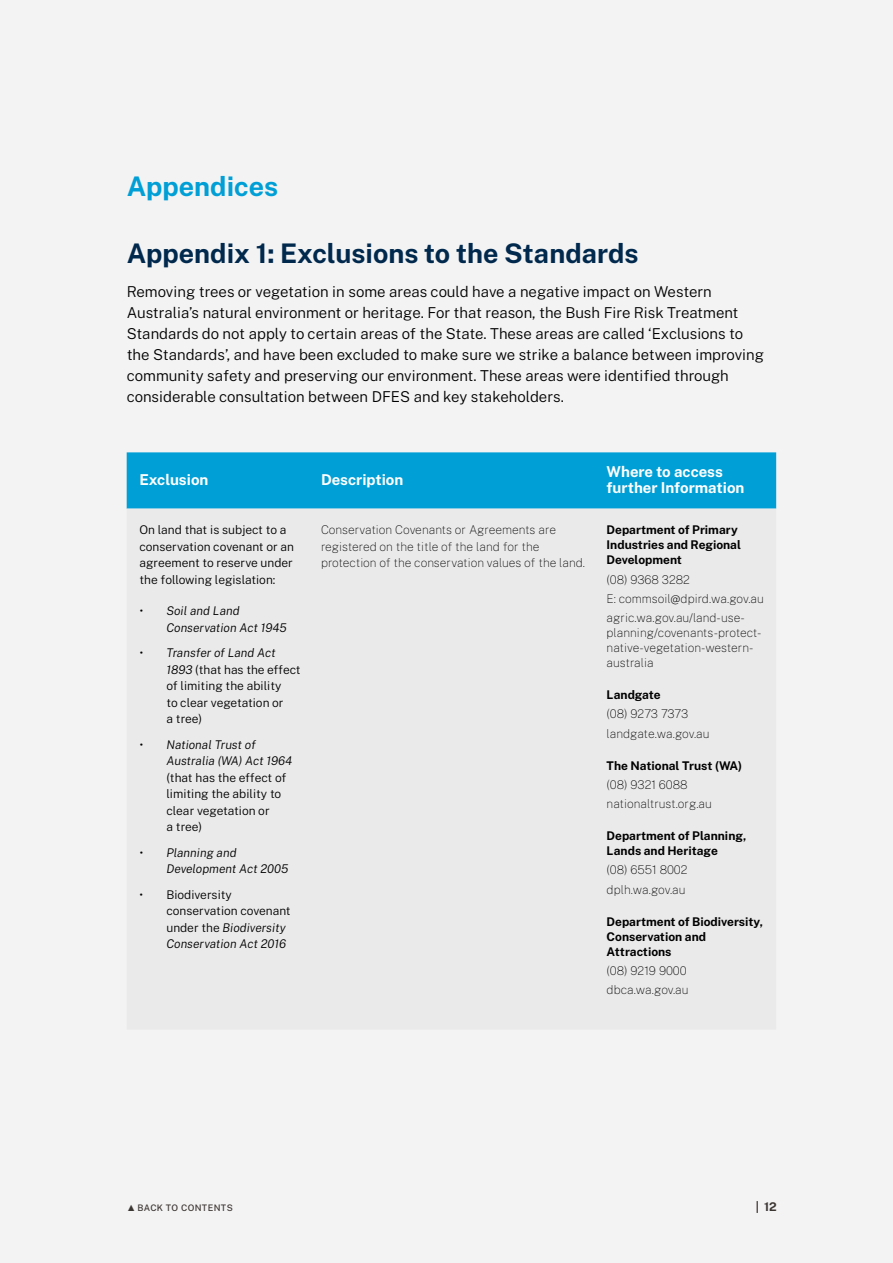
<style>
.page{position:relative;width:893px;height:1263px;background:#f3f3f3}
.page>*{position:absolute;margin:0;border:0;box-sizing:border-box;transform-origin:0 0}
.t1{font:700 27px "Public Sans";color:#00294d}
.t2{font:700 27px "Public Sans";color:#009fd6}
.t3{font:300 15px/21px "Public Sans";color:#000}
.t4{font:700 15px/16.5px "Public Sans";color:#fff}
.t5{font:100 12px/19.2px "Public Sans";color:#000}
.t6{font:300 12px/16.5px "Public Sans";color:#000}
.t7{font:700 12px/15px "Public Sans";color:#000}
.t8{font:italic 100 12px/16.5px "Public Sans";color:#000}
.t9{font:700 12px "Public Sans";color:#3c3633}
.t10{font:500 9px "Public Sans";letter-spacing:.04em;color:#3c3633}
.s1{font-weight:100;font-style:italic}
.s2{font-family:"Arial";font-weight:400}
</style>
<div class="page">
<div style="left:127px;top:452px;width:649px;height:57px;background:#009fd6"></div>
<h1 class="t2" style="left:127px;top:166px;width:153px">Appendices</h1>
<h1 class="t1" style="left:127px;top:233px;width:513px">Appendix 1: Exclusions to the Standards</h1>
<p class="t3" style="left:127px;top:280px;width:639px">Removing trees or vegetation in some areas could have a negative impact on Western Australia’s natural environment or heritage. For that reason, the Bush Fire Risk Treatment Standards do not apply to certain areas of the State. These areas are called ‘Exclusions to the Standards’, and have been excluded to make sure we strike a balance between improving community safety and preserving our environment. These areas were identified through considerable consultation between DFES and key stakeholders.</p>
<p class="t4" style="left:139px;top:470px;width:70px">Exclusion</p>
<p class="t4" style="left:321px;top:470px;width:84px">Description</p>
<p class="t4" style="left:607px;top:462px;width:139px">Where to access further Information</p>
<p class="t6" style="left:139px;top:521px;width:156px">On land that is subject to a conservation covenant or an agreement to reserve under the following legislation:</p>
<p class="t8" style="left:166px;top:602px;width:122px;text-indent:-27px">• Soil and Land<br>Conservation Act 1945</p>
<p class="t6" style="left:166px;top:644px;width:136px;text-indent:-27px"><span class="s1">• Transfer of Land Act<br>1893</span> (that has the effect of limiting the ability<br>to clear vegetation or<br>a tree)</p>
<p class="t8" style="left:166px;top:736px;width:127px;text-indent:-27px">• National Trust of<br>Australia (WA) Act 1964</p>
<p class="t6" style="left:166px;top:768px;width:121px">(that has the effect of limiting the ability to clear vegetation or<br>a tree)</p>
<p class="t8" style="left:166px;top:844px;width:123px;text-indent:-27px">• Planning and<br>Development Act 2005</p>
<p class="t6" style="left:166px;top:885px;width:126px;text-indent:-27px">• Biodiversity conservation covenant under the <span class="s1">Biodiversity<br>Conservation Act 2016</span></p>
<p class="t5" style="left:321px;top:521px;width:266px;line-height:16.5px">Conservation Covenants or Agreements are registered on the title of the land for the protection of the conservation values of the land.</p>
<p class="t7" style="left:607px;top:522px;width:136px">Department of Primary<br>Industries and Regional<br>Development</p>
<p class="t5" style="left:607px;top:569px;width:159px">(08) 9368 3282<br>E: commsoil@dpird.wa.gov.au agric.wa.gov.au/land-use-</p>
<p class="t5" style="left:607px;top:624px;width:156px;line-height:15px">planning/covenants-protect&shy;native-vegetation-western&shy;australia</p>
<p class="t7" style="left:607px;top:686px;width:55px">Landgate</p>
<p class="t5" style="left:607px;top:704px;width:104px">(08) 9273 7373 landgate.wa.gov.au</p>
<p class="t7" style="left:607px;top:757px;width:137px">The National Trust (WA)</p>
<p class="t5" style="left:607px;top:774px;width:107px">(08) 9321 6088 nationaltrust.org.au</p>
<p class="t7" style="left:607px;top:827px;width:141px">Department of Planning,<br>Lands and Heritage</p>
<p class="t5" style="left:607px;top:860px;width:82px">(08) 6551 8002 dplh.wa.gov.au</p>
<p class="t7" style="left:607px;top:913px;width:158px">Department of Biodiversity,<br>Conservation and<br>Attractions</p>
<p class="t5" style="left:607px;top:960px;width:83px">(08) 9219 9000 dbca.wa.gov.au</p>
<p class="t10" style="left:127px;top:1201px;width:108px"><span class="s2">▲</span> BACK TO CONTENTS</p>
<p class="t9" style="left:756px;top:1197px;width:23px">| 12</p>
</div>
